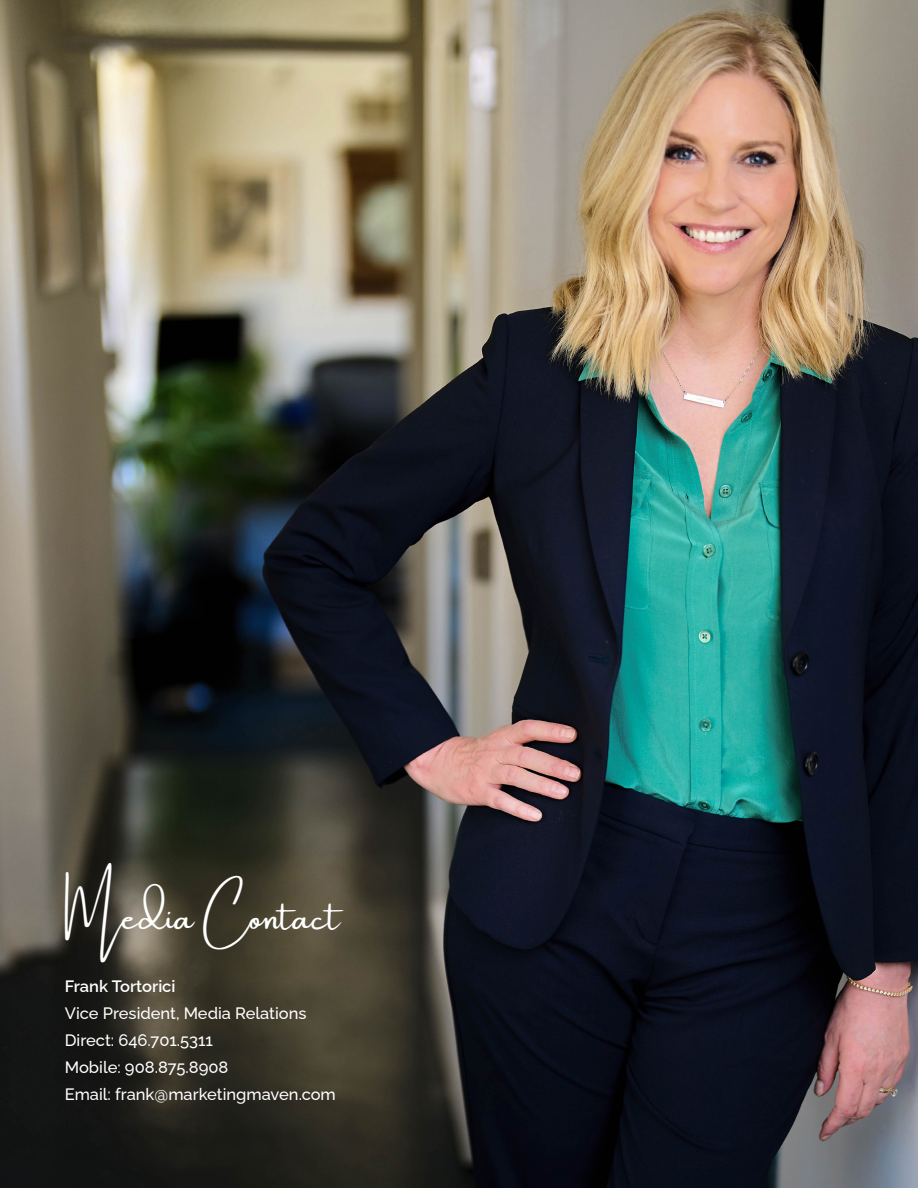
<style>
.page{position:relative;width:918px;height:1188px;background:#fff}
.page>*{position:absolute;margin:0;border:0;box-sizing:border-box;transform-origin:0 0}
.t1{font:36px "Amsterdam One";color:#fff}
.t2{font:500 16.5px "Raleway";color:#fff}
.t3{font:600 16.5px "Raleway";color:#fff}
</style>
<div class="page">
<img style="left:0;top:0;width:918px;height:1188px">
<p class="t1" style="left:65px;top:897px;width:277px">Media Contact</p>
<p class="t3" style="left:65px;top:973px;width:112px">Frank Tortorici</p>
<p class="t2" style="left:65px;top:1000px;width:243px">Vice President, Media Relations</p>
<p class="t2" style="left:65px;top:1027px;width:150px">Direct: 646.701.5311</p>
<p class="t2" style="left:65px;top:1054px;width:165px">Mobile: 908.875.8908</p>
<p class="t2" style="left:65px;top:1081px;width:273px">Email: frank@marketingmaven.com</p>
</div>
